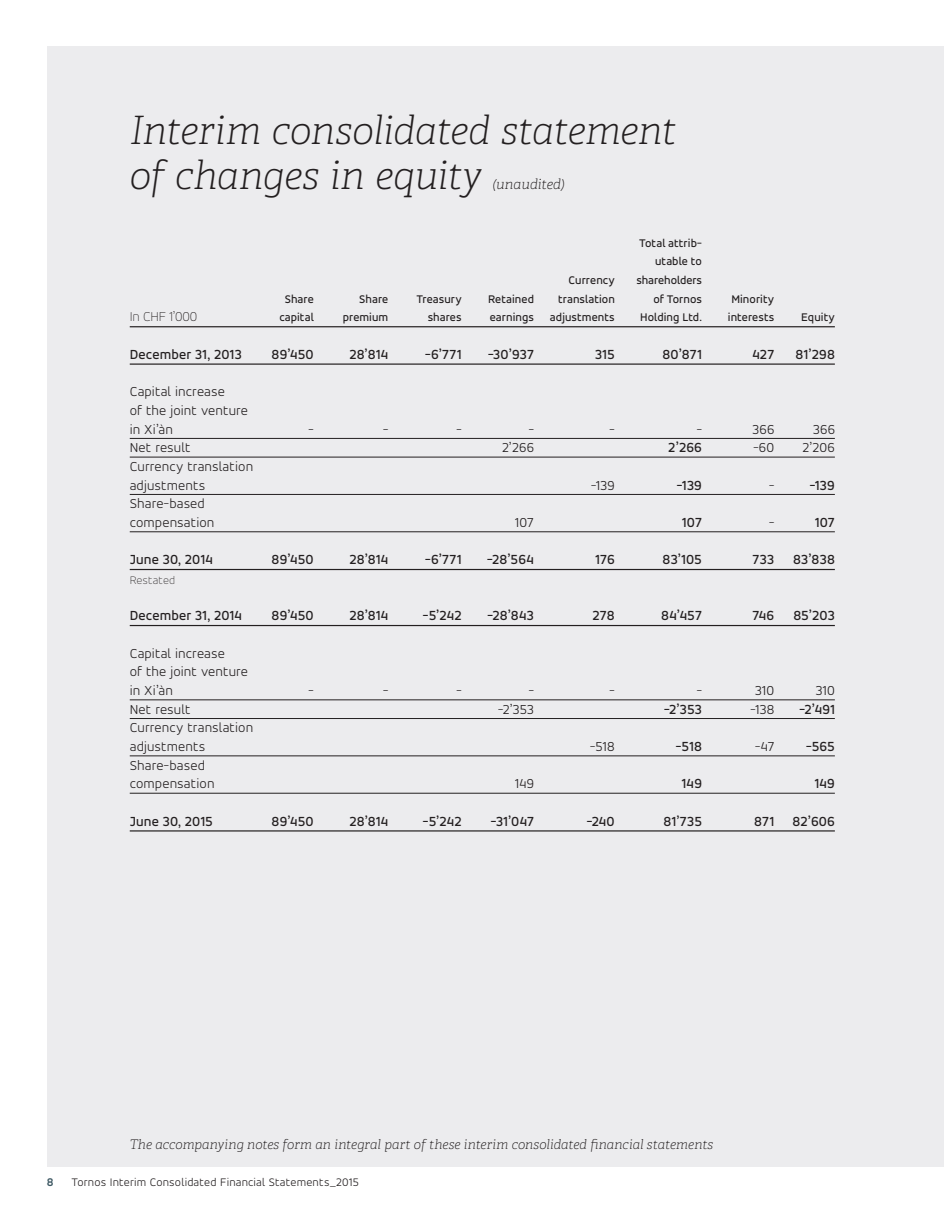
<style>
.page{position:relative;width:944px;height:1214px;background:#fff}
.page>*{position:absolute;margin:0;border:0;box-sizing:border-box;transform-origin:0 0}
.t1{font:italic 100 39px/45px "Adelle";letter-spacing:-.01em;color:#231f20}
.t2{font:500 14.25px "Accord Alternate";letter-spacing:.015em;color:#231f20}
.t3{font:300 14.25px/18.6px "Accord Alternate";letter-spacing:.01em;color:#231f20}
.t4{font:100 14.25px "Accord Alternate";letter-spacing:-.015em;color:#231f20}
.t5{font:italic 100 13.95px "Adelle";letter-spacing:-.005em;color:#231f20}
.t6{font:italic 100 13.2px "Adelle";color:#231f20}
.t7{font:500 12px/18.6px "Accord Alternate";letter-spacing:.005em;color:#231f20;text-align:right}
.t8{font:300 12px "Accord Alternate";letter-spacing:.015em;color:#231f20}
.t9{font:100 12px "Accord Alternate";letter-spacing:.01em;color:#231f20}
.t10{font:700 12px "Accord Alternate";color:#3d5863}
</style>
<div class="page">
<div style="left:47px;top:47px;width:884px;height:1120px;background:#ececee"></div>
<div style="left:931px;top:47px;width:13px;height:1120px;background:#ececee"></div>
<hr style="left:130px;top:326px;width:704px;height:1px;background:#231f20">
<hr style="left:130px;top:363px;width:704px;height:2px;background:#231f20">
<hr style="left:130px;top:438px;width:704px;height:1px;background:#231f20">
<hr style="left:130px;top:457px;width:704px;height:1px;background:#231f20">
<hr style="left:130px;top:494px;width:704px;height:1px;background:#231f20">
<hr style="left:130px;top:531px;width:704px;height:1px;background:#231f20">
<hr style="left:130px;top:569px;width:704px;height:1px;background:#231f20">
<hr style="left:130px;top:625px;width:704px;height:1px;background:#231f20">
<hr style="left:130px;top:699px;width:704px;height:1px;background:#231f20">
<hr style="left:130px;top:718px;width:704px;height:1px;background:#231f20">
<hr style="left:130px;top:755px;width:704px;height:1px;background:#231f20">
<hr style="left:130px;top:793px;width:704px;height:1px;background:#231f20">
<hr style="left:130px;top:830px;width:704px;height:1px;background:#231f20">
<h1 class="t1" style="left:130px;top:109px;width:548px">Interim consolidated statement of changes in equity</h1>
<p class="t5" style="left:492px;top:176px;width:74px">(unaudited)</p>
<p class="t7" style="left:639px;top:233px;width:64px">Total attrib&shy;utable to</p>
<p class="t7" style="left:568px;top:271px;width:48px">Currency</p>
<p class="t7" style="left:636px;top:271px;width:67px">shareholders</p>
<p class="t7" style="left:285px;top:289px;width:31px">Share</p>
<p class="t7" style="left:359px;top:289px;width:31px">Share</p>
<p class="t7" style="left:416px;top:289px;width:47px">Treasury</p>
<p class="t7" style="left:488px;top:289px;width:48px">Retained</p>
<p class="t7" style="left:558px;top:289px;width:58px">translation</p>
<p class="t7" style="left:653px;top:289px;width:50px">of Tornos</p>
<p class="t7" style="left:731px;top:289px;width:44px">Minority</p>
<p class="t4" style="left:130px;top:308px;width:69px">In CHF 1’000</p>
<p class="t7" style="left:279px;top:308px;width:36px">capital</p>
<p class="t7" style="left:343px;top:308px;width:47px">premium</p>
<p class="t7" style="left:428px;top:308px;width:35px">shares</p>
<p class="t7" style="left:490px;top:308px;width:46px">earnings</p>
<p class="t7" style="left:550px;top:308px;width:66px">adjustments</p>
<p class="t7" style="left:640px;top:308px;width:63px">Holding Ltd.</p>
<p class="t7" style="left:728px;top:308px;width:48px">interests</p>
<p class="t7" style="left:801px;top:308px;width:35px">Equity</p>
<p class="t2" style="left:130px;top:345px;width:113px">December 31, 2013</p>
<p class="t2" style="left:271px;top:345px;width:44px">89’450</p>
<p class="t2" style="left:349px;top:345px;width:40px">28’814</p>
<p class="t2" style="left:425px;top:345px;width:38px">-6’771</p>
<p class="t2" style="left:488px;top:345px;width:47px">-30’937</p>
<p class="t2" style="left:595px;top:345px;width:21px">315</p>
<p class="t2" style="left:662px;top:345px;width:41px">80’871</p>
<p class="t2" style="left:752px;top:345px;width:23px">427</p>
<p class="t2" style="left:795px;top:345px;width:41px">81’298</p>
<p class="t3" style="left:130px;top:382px;width:120px">Capital increase<br>of the joint venture in Xi’àn</p>
<p class="t3" style="left:308px;top:419px;width:7px">-</p>
<p class="t3" style="left:383px;top:419px;width:7px">-</p>
<p class="t3" style="left:456px;top:419px;width:7px">-</p>
<p class="t3" style="left:528px;top:419px;width:7px">-</p>
<p class="t3" style="left:609px;top:419px;width:7px">-</p>
<p class="t3" style="left:696px;top:419px;width:7px">-</p>
<p class="t3" style="left:752px;top:419px;width:23px">366</p>
<p class="t3" style="left:813px;top:419px;width:23px">366</p>
<p class="t3" style="left:130px;top:438px;width:62px">Net result</p>
<p class="t3" style="left:502px;top:438px;width:33px">2’266</p>
<p class="t2" style="left:668px;top:439px;width:35px">2’266</p>
<p class="t3" style="left:753px;top:438px;width:22px">-60</p>
<p class="t3" style="left:802px;top:438px;width:34px">2’206</p>
<p class="t3" style="left:130px;top:456px;width:125px">Currency translation adjustments</p>
<p class="t3" style="left:591px;top:475px;width:25px">-139</p>
<p class="t2" style="left:676px;top:476px;width:27px">-139</p>
<p class="t3" style="left:769px;top:475px;width:7px">-</p>
<p class="t2" style="left:809px;top:476px;width:27px">-139</p>
<p class="t3" style="left:130px;top:494px;width:86px">Share-based compensation</p>
<p class="t3" style="left:515px;top:512px;width:20px">107</p>
<p class="t2" style="left:682px;top:513px;width:21px">107</p>
<p class="t3" style="left:769px;top:512px;width:7px">-</p>
<p class="t2" style="left:815px;top:513px;width:21px">107</p>
<p class="t2" style="left:130px;top:551px;width:85px">June 30, 2014</p>
<p class="t2" style="left:271px;top:551px;width:44px">89’450</p>
<p class="t2" style="left:349px;top:551px;width:40px">28’814</p>
<p class="t2" style="left:425px;top:551px;width:38px">-6’771</p>
<p class="t2" style="left:487px;top:551px;width:48px">-28’564</p>
<p class="t2" style="left:595px;top:551px;width:21px">176</p>
<p class="t2" style="left:662px;top:551px;width:41px">83’105</p>
<p class="t2" style="left:752px;top:551px;width:23px">733</p>
<p class="t2" style="left:793px;top:551px;width:43px">83’838</p>
<p class="t9" style="left:130px;top:573px;width:47px">Restated</p>
<p class="t2" style="left:130px;top:607px;width:114px">December 31, 2014</p>
<p class="t2" style="left:271px;top:607px;width:44px">89’450</p>
<p class="t2" style="left:349px;top:607px;width:40px">28’814</p>
<p class="t2" style="left:423px;top:607px;width:40px">-5’242</p>
<p class="t2" style="left:487px;top:607px;width:48px">-28’843</p>
<p class="t2" style="left:592px;top:607px;width:24px">278</p>
<p class="t2" style="left:661px;top:607px;width:42px">84’457</p>
<p class="t2" style="left:752px;top:607px;width:23px">746</p>
<p class="t2" style="left:793px;top:607px;width:43px">85’203</p>
<p class="t3" style="left:130px;top:643px;width:120px">Capital increase<br>of the joint venture in Xi’àn</p>
<p class="t3" style="left:308px;top:680px;width:7px">-</p>
<p class="t3" style="left:383px;top:680px;width:7px">-</p>
<p class="t3" style="left:456px;top:680px;width:7px">-</p>
<p class="t3" style="left:528px;top:680px;width:7px">-</p>
<p class="t3" style="left:609px;top:680px;width:7px">-</p>
<p class="t3" style="left:696px;top:680px;width:7px">-</p>
<p class="t3" style="left:755px;top:680px;width:21px">310</p>
<p class="t3" style="left:815px;top:680px;width:21px">310</p>
<p class="t3" style="left:130px;top:699px;width:62px">Net result</p>
<p class="t3" style="left:498px;top:699px;width:37px">-2’353</p>
<p class="t2" style="left:664px;top:700px;width:39px">-2’353</p>
<p class="t3" style="left:750px;top:699px;width:25px">-138</p>
<p class="t2" style="left:799px;top:700px;width:37px">-2’491</p>
<p class="t3" style="left:130px;top:718px;width:125px">Currency translation adjustments</p>
<p class="t3" style="left:590px;top:736px;width:26px">-518</p>
<p class="t2" style="left:675px;top:737px;width:28px">-518</p>
<p class="t3" style="left:755px;top:736px;width:20px">-47</p>
<p class="t2" style="left:806px;top:737px;width:30px">-565</p>
<p class="t3" style="left:130px;top:755px;width:86px">Share-based compensation</p>
<p class="t3" style="left:515px;top:774px;width:20px">149</p>
<p class="t2" style="left:682px;top:775px;width:21px">149</p>
<p class="t2" style="left:814px;top:775px;width:21px">149</p>
<p class="t2" style="left:130px;top:812px;width:85px">June 30, 2015</p>
<p class="t2" style="left:272px;top:812px;width:44px">89’450</p>
<p class="t2" style="left:349px;top:812px;width:40px">28’814</p>
<p class="t2" style="left:423px;top:812px;width:40px">-5’242</p>
<p class="t2" style="left:490px;top:812px;width:45px">-31’047</p>
<p class="t2" style="left:586px;top:812px;width:30px">-240</p>
<p class="t2" style="left:663px;top:812px;width:40px">81’735</p>
<p class="t2" style="left:754px;top:812px;width:22px">871</p>
<p class="t2" style="left:792px;top:812px;width:44px">82’606</p>
<p class="t6" style="left:130px;top:1135px;width:585px">The accompanying notes form an integral part of these interim consolidated financial statements</p>
<p class="t10" style="left:47px;top:1174px;width:8px">8</p>
<p class="t8" style="left:72px;top:1174px;width:288px">Tornos Interim Consolidated Financial Statements_2015</p>
</div>
